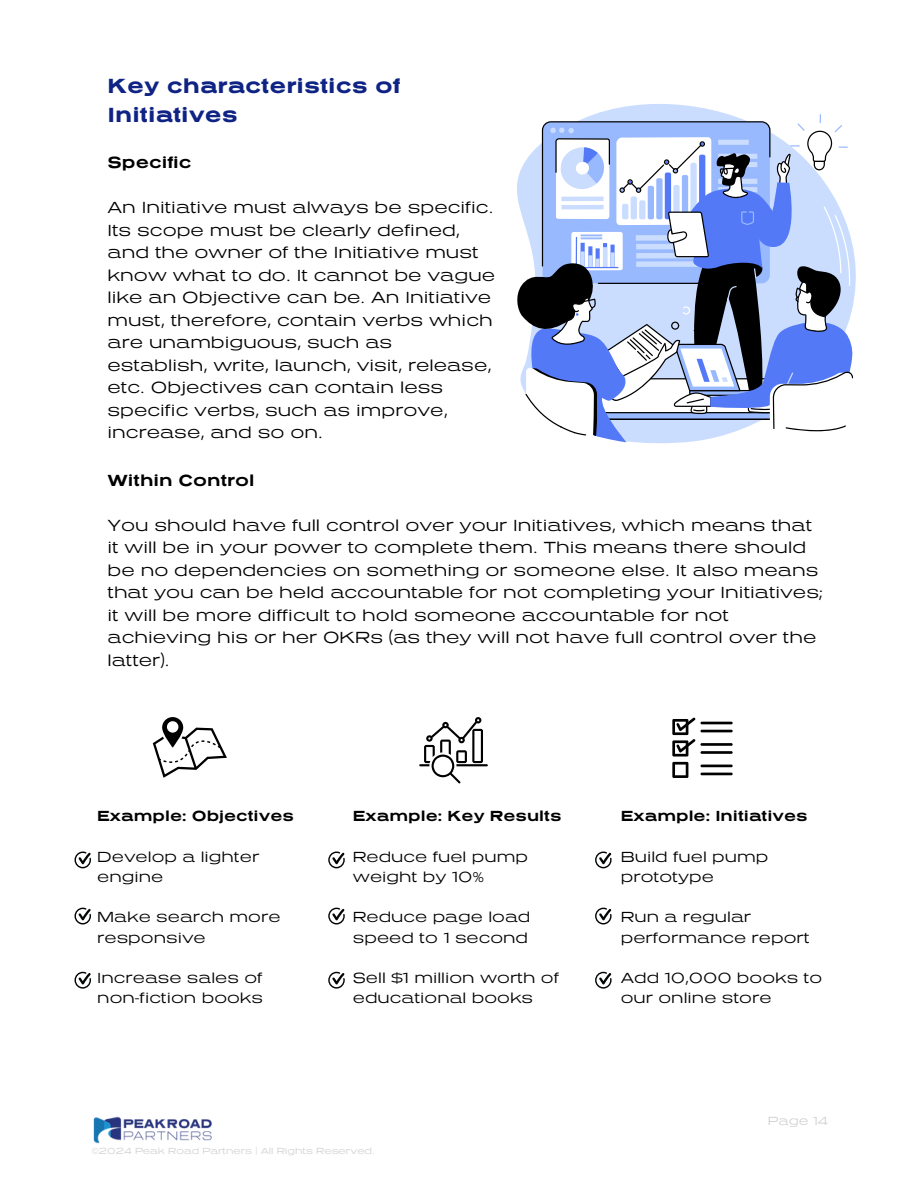
<style>
.page{position:relative;width:918px;height:1188px;background:#fff}
.page>*{position:absolute;margin:0;border:0;box-sizing:border-box;transform-origin:0 0}
.t1{font:21px/29.2px "Presicav Hv";color:#0f2385}
.t2{font:16.5px/22.5px "Presicav Lt";color:#000}
.t3{font:700 16.5px "Presicav Rg";color:#000}
.t4{font:15px/20.2px "Presicav Lt";color:#000}
.t5{font:700 15px "Presicav Rg";color:#000}
.t6{font:12px "Presicav Lt";color:#d1d1d1}
.t7{font:9px "Presicav Lt";color:#d1d1d1}
</style>
<div class="page">
<img style="left:93px;top:1116px;width:119px;height:28px">
<svg style="left:596px;top:104px;width:260px;height:340px"></svg>
<svg style="left:517px;top:114px;width:336px;height:328px"></svg>
<svg style="left:153px;top:717px;width:74px;height:61px"></svg>
<svg style="left:419px;top:717px;width:69px;height:66px"></svg>
<svg style="left:672px;top:717px;width:24px;height:61px"></svg>
<hr style="left:700px;top:765px;width:33px;height:2px;background:#000">
<hr style="left:700px;top:773px;width:33px;height:2px;background:#000">
<hr style="left:700px;top:743px;width:33px;height:3px;background:#000">
<hr style="left:700px;top:751px;width:33px;height:3px;background:#000">
<hr style="left:700px;top:722px;width:33px;height:2px;background:#000">
<hr style="left:700px;top:730px;width:33px;height:2px;background:#000">
<svg style="left:75px;top:972px;width:16px;height:17px"></svg>
<svg style="left:75px;top:908px;width:16px;height:17px"></svg>
<svg style="left:75px;top:852px;width:16px;height:16px"></svg>
<svg style="left:328px;top:972px;width:17px;height:17px"></svg>
<svg style="left:328px;top:908px;width:17px;height:17px"></svg>
<svg style="left:328px;top:852px;width:17px;height:16px"></svg>
<svg style="left:595px;top:972px;width:17px;height:17px"></svg>
<svg style="left:595px;top:908px;width:17px;height:17px"></svg>
<svg style="left:595px;top:852px;width:17px;height:16px"></svg>
<h3 class="t1" style="left:108px;top:70px;width:294px">Key characteristics of<br>Initiatives</h3>
<p class="t3" style="left:108px;top:152px;width:86px">Specific</p>
<h2 class="t2" style="left:108px;top:196px;width:389px">An Initiative must always be specific.<br>Its scope must be clearly defined, and the owner of the Initiative must know what to do. It cannot be vague like an Objective can be. An Initiative must, therefore, contain verbs which are unambiguous, such as establish, write, launch, visit, release, etc. Objectives can contain less specific verbs, such as improve, increase, and so on.</h2>
<h3 class="t3" style="left:108px;top:470px;width:149px">Within Control</h3>
<p class="t2" style="left:108px;top:513px;width:717px">You should have full control over your Initiatives, which means that it will be in your power to complete them. This means there should be no dependencies on something or someone else. It also means that you can be held accountable for not completing your Initiatives; it will be more difficult to hold someone accountable for not achieving his or her OKRs (as they will not have full control over the latter).</p>
<p class="t5" style="left:97px;top:806px;width:198px">Example: Objectives</p>
<p class="t4" style="left:97px;top:846px;width:164px">Develop a lighter engine</p>
<p class="t4" style="left:97px;top:906px;width:185px">Make search more responsive</p>
<h2 class="t4" style="left:97px;top:967px;width:167px">Increase sales of non-fiction books</h2>
<h3 class="t5" style="left:353px;top:806px;width:210px">Example: Key Results</h3>
<h3 class="t4" style="left:353px;top:846px;width:177px">Reduce fuel pump weight by 10%</h3>
<h3 class="t4" style="left:353px;top:906px;width:179px">Reduce page load speed to 1 second</h3>
<p class="t4" style="left:353px;top:967px;width:208px">Sell $1 million worth of educational books</p>
<h3 class="t7" style="left:92px;top:1145px;width:285px">©2024 Peak Road Partners | All Rights Reserved.</h3>
<p class="t5" style="left:621px;top:806px;width:189px">Example: Initiatives</p>
<p class="t4" style="left:621px;top:846px;width:149px">Build fuel pump prototype</p>
<p class="t4" style="left:621px;top:906px;width:190px">Run a regular performance report</p>
<h2 class="t4" style="left:621px;top:967px;width:203px">Add 10,000 books to our online store</h2>
<h2 class="t6" style="left:768px;top:1113px;width:62px">Page 14</h2>
</div>
